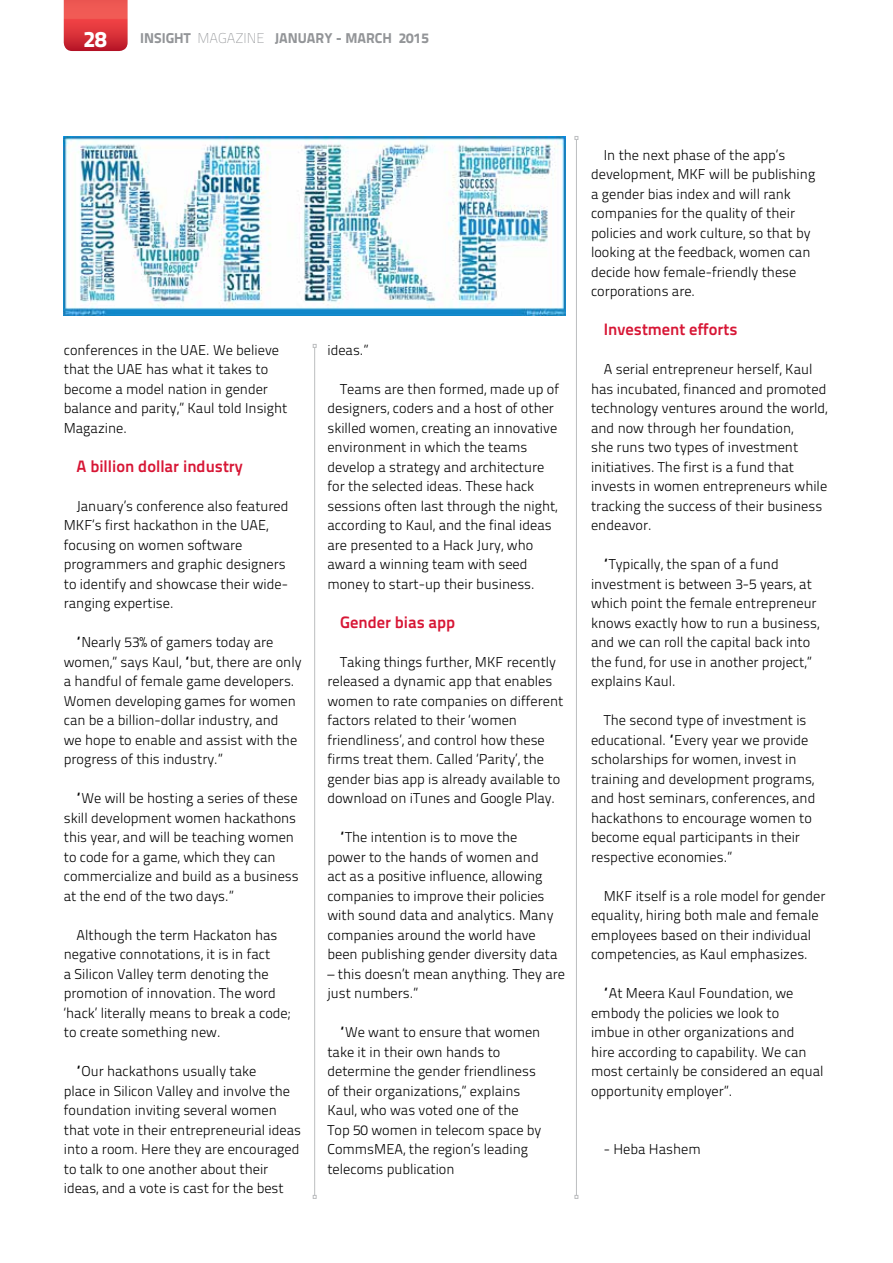
<style>
.page{position:relative;width:893px;height:1263px;background:#fff}
.page>*{position:absolute;margin:0;border:0;box-sizing:border-box;transform-origin:0 0}
.t1{font:800 22.5px "Titillium Text 22 L";color:#fff}
.t2{font:700 16.5px "Titillium Text 22 L";color:#d71635}
.t3{font:300 14.25px/19.5px "Titillium Text 22 L";color:#000}
.t4{font:800 14.25px "Titillium Text 22 L";color:#939598}
.s1{font-weight:100}
</style>
<div class="page">
<svg style="left:64px;top:0;width:64px;height:51px;background:#e04144"></svg>
<img style="left:64px;top:136px;width:502px;height:179px">
<hr style="left:576px;top:139px;width:1px;height:1056px;background:#bcbec0">
<hr style="left:314px;top:347px;width:1px;height:848px;background:#bcbec0">
<svg style="left:313px;top:344px;width:4px;height:4px"></svg>
<svg style="left:313px;top:1195px;width:4px;height:4px"></svg>
<h1 class="t1" style="left:83px;top:21px;width:25px">28</h1>
<p class="t4" style="left:140px;top:27px;width:290px">INSIGHT <span class="s1">MAGAZINE</span> JANUARY - MARCH 2015</p>
<p class="t3" style="left:64px;top:339px;width:225px">conferences in the UAE. We believe that the UAE has what it takes to become a model nation in gender balance and parity,” Kaul told Insight<br>Magazine.</p>
<p class="t2" style="left:77px;top:453px;width:168px">A billion dollar industry</p>
<p class="t3" style="left:64px;top:495px;width:226px;text-indent:13px">January’s conference also featured<br>MKF’s first hackathon in the UAE, focusing on women software programmers and graphic designers to identify and showcase their wide&shy;ranging expertise.</p>
<p class="t3" style="left:64px;top:632px;width:239px;text-indent:13px">“Nearly 53% of gamers today are women,” says Kaul, “but, there are only a handful of female game developers.<br>Women developing games for women can be a billion-dollar industry, and<br>we hope to enable and assist with the progress of this industry.”</p>
<p class="t3" style="left:64px;top:788px;width:237px;text-indent:13px">“We will be hosting a series of these skill development women hackathons this year, and will be teaching women to code for a game, which they can commercialize and build as a business at the end of the two days.”</p>
<p class="t3" style="left:64px;top:924px;width:228px;text-indent:13px">Although the term Hackaton has negative connotations, it is in fact<br>a Silicon Valley term denoting the promotion of innovation. The word ‘hack’ literally means to break a code; to create something new.</p>
<p class="t3" style="left:64px;top:1061px;width:239px;text-indent:13px">“Our hackathons usually take<br>place in Silicon Valley and involve the foundation inviting several women that vote in their entrepreneurial ideas into a room. Here they are encouraged to talk to one another about their ideas, and a vote is cast for the best</p>
<p class="t3" style="left:327px;top:339px;width:43px">ideas.”</p>
<p class="t3" style="left:327px;top:378px;width:233px;text-indent:13px">Teams are then formed, made up of designers, coders and a host of other skilled women, creating an innovative environment in which the teams develop a strategy and architecture for the selected ideas. These hack sessions often last through the night, according to Kaul, and the final ideas are presented to a Hack Jury, who award a winning team with seed money to start-up their business.</p>
<p class="t2" style="left:340px;top:609px;width:116px">Gender bias app</p>
<p class="t3" style="left:327px;top:651px;width:238px;text-indent:13px">Taking things further, MKF recently released a dynamic app that enables women to rate companies on different factors related to their ‘women friendliness’, and control how these firms treat them. Called ‘Parity’, the gender bias app is already available to download on iTunes and Google Play.</p>
<p class="t3" style="left:327px;top:827px;width:231px;text-indent:13px">“The intention is to move the power to the hands of women and act as a positive influence, allowing companies to improve their policies with sound data and analytics. Many companies around the world have been publishing gender diversity data</p>
<p class="t3" style="left:327px;top:963px;width:239px">– this doesn’t mean anything. They are just numbers.”</p>
<p class="t3" style="left:327px;top:1022px;width:216px;text-indent:13px">“We want to ensure that women take it in their own hands to determine the gender friendliness of their organizations,” explains<br>Kaul, who was voted one of the<br>Top 50 women in telecom space by<br>CommsMEA, the region’s leading telecoms publication</p>
<p class="t3" style="left:591px;top:144px;width:226px;text-indent:13px">In the next phase of the app’s development, MKF will be publishing a gender bias index and will rank companies for the quality of their policies and work culture, so that by looking at the feedback, women can decide how female-friendly these corporations are.</p>
<p class="t2" style="left:604px;top:317px;width:135px">Investment efforts</p>
<p class="t3" style="left:591px;top:359px;width:238px;text-indent:13px">A serial entrepreneur herself, Kaul has incubated, financed and promoted technology ventures around the world, and now through her foundation,<br>she runs two types of investment initiatives. The first is a fund that invests in women entrepreneurs while tracking the success of their business endeavor.</p>
<p class="t3" style="left:591px;top:554px;width:230px;text-indent:13px">“Typically, the span of a fund investment is between 3-5 years, at which point the female entrepreneur knows exactly how to run a business, and we can roll the capital back into the fund, for use in another project,” explains Kaul.</p>
<p class="t3" style="left:591px;top:710px;width:226px;text-indent:13px">The second type of investment is educational. “Every year we provide scholarships for women, invest in training and development programs, and host seminars, conferences, and hackathons to encourage women to become equal participants in their respective economies.”</p>
<p class="t3" style="left:591px;top:885px;width:236px;text-indent:13px">MKF itself is a role model for gender equality, hiring both male and female employees based on their individual competencies, as Kaul emphasizes.</p>
<p class="t3" style="left:591px;top:983px;width:234px;text-indent:13px">“At Meera Kaul Foundation, we embody the policies we look to<br>imbue in other organizations and<br>hire according to capability. We can most certainly be considered an equal opportunity employer”.</p>
<p class="t3" style="left:604px;top:1139px;width:98px">- Heba Hashem</p>
</div>
